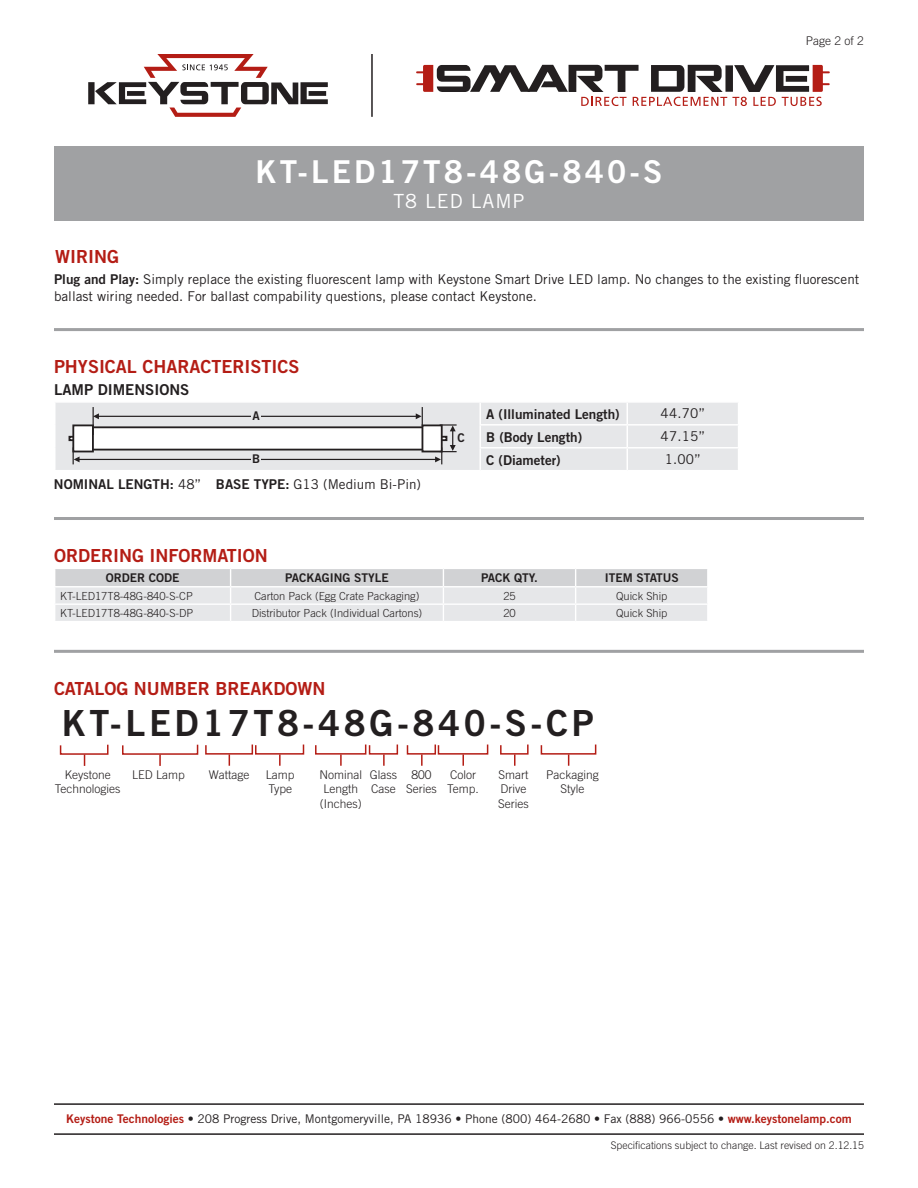
<style>
.page{position:relative;width:918px;height:1188px;background:#fff}
.page>*{position:absolute;margin:0;border:0;box-sizing:border-box;transform-origin:0 0}
.t1{font:36px "Trade Gothic Bold Two";letter-spacing:.1em;color:#231f20}
.t2{font:31.5px "Trade Gothic Bold Two";letter-spacing:.1em;color:#fff}
.t3{font:19.5px "Trade Gothic";letter-spacing:.05em;color:#fff}
.t4{font:18px "Trade Gothic Bold Two";color:#b41d15}
.t5{font:15px "Trade Gothic Bold Two";color:#231f20}
.t6{font:13.5px/16.2px "Trade Gothic";color:#231f20}
.t7{font:13.5px "Trade Gothic Bold Two";color:#231f20}
.t8{font:300 12px/14.4px "Trade Gothic";color:#231f20;text-align:center}
.t9{font:12px "Trade Gothic";color:#231f20}
.t10{font:12px "Trade Gothic Bold Two";color:#231f20}
.t11{font:300 11.1px "Trade Gothic";color:#231f20}
.t12{font:300 10.5px "Trade Gothic";color:#231f20}
.s1{font-family:"Trade Gothic Bold Two"}
.s2{font-family:"Trade Gothic"}
.s3{font-family:"Trade Gothic Bold Two";color:#b41d15}
</style>
<div class="page">
<svg style="left:55px;top:569px;width:652px;height:52px;background:#e1e1e3"></svg>
<hr style="left:54px;top:650px;width:810px;height:3px;background:#a0a1a3">
<hr style="left:54px;top:328px;width:810px;height:3px;background:#a0a1a3">
<hr style="left:54px;top:517px;width:810px;height:3px;background:#a0a1a3">
<hr style="left:54px;top:1133px;width:810px;height:2px;background:#231f20">
<hr style="left:54px;top:1103px;width:810px;height:2px;background:#231f20">
<div style="left:54px;top:146px;width:810px;height:75px;background:#a0a1a3"></div>
<div style="left:56px;top:403px;width:682px;height:67px;background:#e6e7e9"></div>
<hr style="left:479px;top:403px;width:2px;height:21px;background:#fff">
<hr style="left:627px;top:424px;width:112px;height:2px;background:#fff">
<hr style="left:627px;top:447px;width:112px;height:2px;background:#fff">
<hr style="left:479px;top:424px;width:148px;height:2px;background:#fff">
<hr style="left:479px;top:426px;width:2px;height:21px;background:#fff">
<hr style="left:479px;top:447px;width:148px;height:2px;background:#fff">
<hr style="left:479px;top:449px;width:2px;height:21px;background:#fff">
<svg style="left:627px;top:403px;width:1px;height:67px"></svg>
<div style="left:251px;top:454px;width:10px;height:11px;background:#e6e7e9"></div>
<svg style="left:69px;top:407px;width:388px;height:57px"></svg>
<div style="left:73px;top:425px;width:20px;height:27px;background:#fff"></div>
<div style="left:72px;top:424px;width:22px;height:28px;border:2px solid #231f20"></div>
<div style="left:422px;top:425px;width:20px;height:27px;background:#fff"></div>
<div style="left:422px;top:424px;width:21px;height:28px;border:2px solid #231f20"></div>
<svg style="left:59px;top:744px;width:50px;height:22px"></svg>
<svg style="left:122px;top:744px;width:183px;height:22px"></svg>
<svg style="left:315px;top:744px;width:84px;height:22px"></svg>
<svg style="left:406px;top:744px;width:83px;height:22px"></svg>
<svg style="left:540px;top:744px;width:57px;height:22px"></svg>
<svg style="left:500px;top:744px;width:29px;height:22px"></svg>
<svg style="left:88px;top:54px;width:240px;height:63px"></svg>
<hr style="left:371px;top:54px;width:2px;height:63px;background:#231f20">
<svg style="left:416px;top:65px;width:414px;height:41px"></svg>
<h2 class="t2" style="left:256px;top:152px;width:408px">KT-LED17T8-48G-840-S</h2>
<h3 class="t3" style="left:393px;top:189px;width:133px">T8 LED LAMP</h3>
<p class="t8" style="left:806px;top:34px;width:60px">Page 2 of 2</p>
<h3 class="t4" style="left:55px;top:245px;width:65px">WIRING</h3>
<p class="t6" style="left:54px;top:271px;width:807px"><span class="s1">Plug and Play:</span> Simply replace the existing fluorescent lamp with Keystone Smart Drive LED lamp. No changes to the existing fluorescent ballast wiring needed. For ballast compability questions, please contact Keystone.</p>
<h3 class="t4" style="left:54px;top:356px;width:247px">PHYSICAL CHARACTERISTICS</h3>
<p class="t5" style="left:54px;top:380px;width:137px">LAMP DIMENSIONS</p>
<p class="t10" style="left:253px;top:408px;width:9px">A</p>
<p class="t10" style="left:252px;top:452px;width:10px">B</p>
<p class="t7" style="left:54px;top:476px;width:369px">NOMINAL LENGTH: <span class="s2">48”</span> BASE TYPE: <span class="s2">G13 (Medium Bi-Pin)</span></p>
<p class="t10" style="left:458px;top:430px;width:9px">C</p>
<p class="t7" style="left:486px;top:406px;width:135px">A (Illuminated Length)</p>
<p class="t6" style="left:661px;top:405px;width:46px">44.70”</p>
<p class="t7" style="left:486px;top:429px;width:97px">B (Body Length)</p>
<p class="t6" style="left:661px;top:428px;width:46px">47.15”</p>
<p class="t7" style="left:486px;top:452px;width:76px">C (Diameter)</p>
<p class="t6" style="left:665px;top:451px;width:38px">1.00”</p>
<h3 class="t4" style="left:54px;top:545px;width:215px">ORDERING INFORMATION</h3>
<p class="t10" style="left:106px;top:571px;width:75px">ORDER CODE</p>
<p class="t10" style="left:285px;top:571px;width:105px">PACKAGING STYLE</p>
<p class="t10" style="left:481px;top:571px;width:58px">PACK QTY.</p>
<p class="t10" style="left:605px;top:571px;width:75px">ITEM STATUS</p>
<p class="t11" style="left:60px;top:589px;width:134px">KT-LED17T8-48G-840-S-CP</p>
<p class="t11" style="left:254px;top:589px;width:167px">Carton Pack (Egg Crate Packaging)</p>
<p class="t11" style="left:503px;top:589px;width:14px">25</p>
<p class="t11" style="left:616px;top:589px;width:53px">Quick Ship</p>
<p class="t11" style="left:60px;top:607px;width:135px">KT-LED17T8-48G-840-S-DP</p>
<p class="t11" style="left:252px;top:607px;width:172px">Distributor Pack (Individual Cartons)</p>
<p class="t11" style="left:503px;top:607px;width:14px">20</p>
<p class="t11" style="left:616px;top:607px;width:53px">Quick Ship</p>
<h3 class="t4" style="left:54px;top:677px;width:273px">CATALOG NUMBER BREAKDOWN</h3>
<h1 class="t1" style="left:62px;top:701px;width:533px">KT-LED17T8-48G-840-S-CP</h1>
<p class="t8" style="left:55px;top:767px;width:67px">Keystone<br>Technologies</p>
<p class="t8" style="left:132px;top:767px;width:54px">LED Lamp</p>
<p class="t8" style="left:319px;top:767px;width:44px">Nominal<br>Length (Inches)</p>
<p class="t8" style="left:209px;top:767px;width:42px">Wattage</p>
<p class="t8" style="left:447px;top:767px;width:33px;text-align:left">Color<br>Temp.</p>
<p class="t8" style="left:546px;top:767px;width:54px">Packaging<br>Style</p>
<p class="t8" style="left:266px;top:767px;width:30px;text-align:left">Lamp<br>Type</p>
<p class="t8" style="left:406px;top:767px;width:32px">800<br>Series</p>
<p class="t8" style="left:370px;top:767px;width:29px;text-align:left">Glass<br>Case</p>
<p class="t8" style="left:498px;top:767px;width:32px;text-align:left">Smart<br>Drive<br>Series</p>
<p class="t9" style="left:66px;top:1112px;width:787px"><span class="s3">Keystone Technologies</span> <span class="s1">•</span> 208 Progress Drive, Montgomeryville, PA 18936 <span class="s1">•</span> Phone (800) 464-2680 <span class="s1">•</span> Fax (888) 966-0556 • <span class="s3">www.keystonelamp.com</span></p>
<p class="t12" style="left:611px;top:1139px;width:255px">Specifications subject to change. Last revised on 2.12.15</p>
</div>
